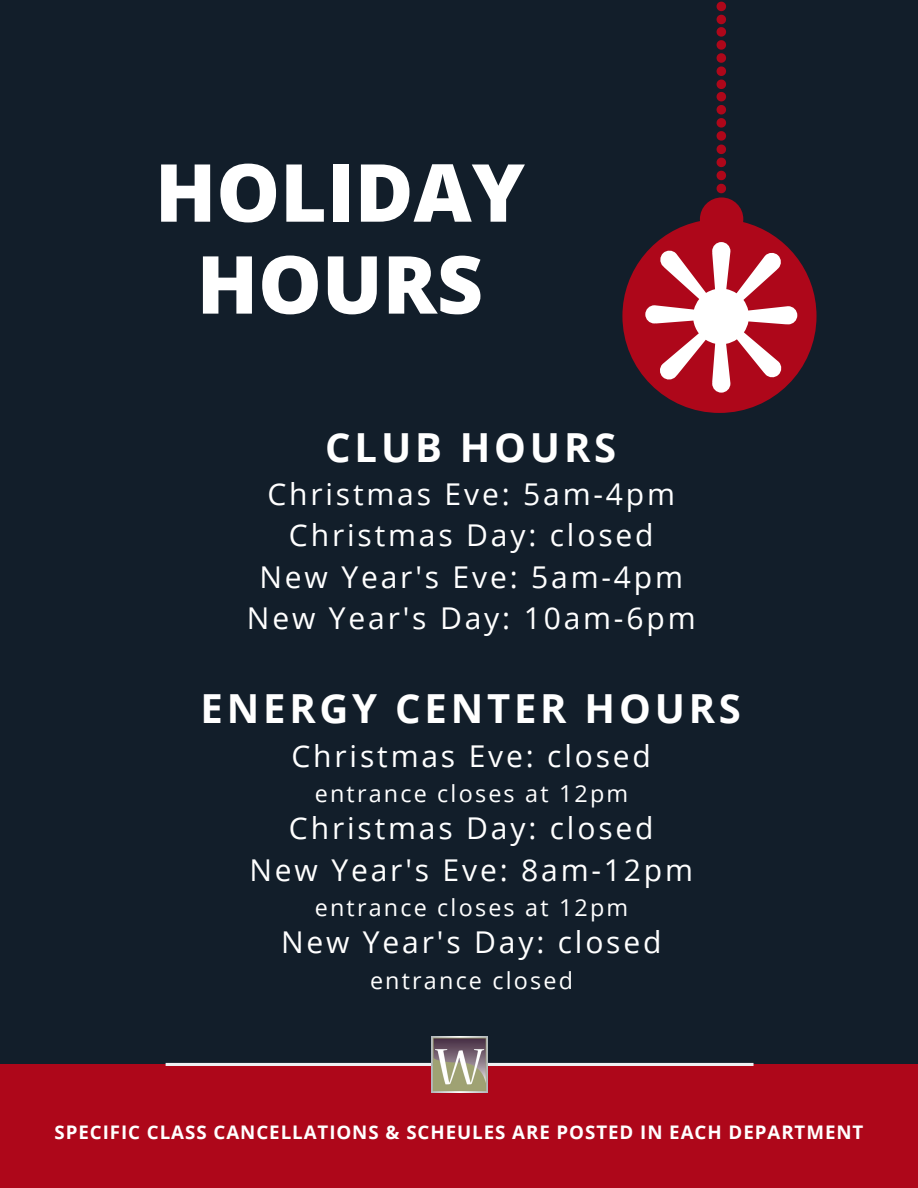
<style>
.page{position:relative;width:918px;height:1188px;background:#121e2a}
.page>*{position:absolute;margin:0;border:0;box-sizing:border-box;transform-origin:0 0}
.t1{font:800 80.1px/91.9px "Open Sans";color:#fff;text-align:center}
.t2{font:700 40.05px "Open Sans";letter-spacing:.095em;color:#fff}
.t3{font:30px/41.2px "Open Sans";letter-spacing:.095em;color:#fff;text-align:center}
.t4{font:23.4px "Open Sans";letter-spacing:.095em;color:#fff}
.t5{font:700 18.75px "Open Sans";letter-spacing:.05em;color:#fff}
</style>
<div class="page">
<div style="left:0;top:1064px;width:918px;height:124px;background:#ae071a"></div>
<hr style="left:166px;top:1063px;width:588px;height:3px;background:#eff0f2">
<img style="left:431px;top:1036px;width:56px;height:57px">
<svg style="left:622px;top:2px;width:195px;height:411px"></svg>
<h1 class="t1" style="left:155px;top:145px;width:371px">HOLIDAY<br>HOURS</h1>
<h2 class="t2" style="left:325px;top:419px;width:292px">CLUB HOURS</h2>
<p class="t3" style="left:247px;top:473px;width:450px">Christmas Eve: 5am-4pm<br>Christmas Day: closed<br>New Year's Eve: 5am-4pm<br>New Year's Day: 10am-6pm</p>
<h2 class="t2" style="left:201px;top:681px;width:542px">ENERGY CENTER HOURS</h2>
<p class="t3" style="left:292px;top:734px;width:361px">Christmas Eve: closed</p>
<p class="t4" style="left:315px;top:777px;width:315px">entrance closes at 12pm</p>
<p class="t3" style="left:249px;top:807px;width:445px">Christmas Day: closed<br>New Year's Eve: 8am-12pm</p>
<p class="t4" style="left:315px;top:891px;width:315px">entrance closes at 12pm</p>
<p class="t3" style="left:281px;top:921px;width:382px">New Year's Day: closed</p>
<p class="t4" style="left:370px;top:964px;width:205px">entrance closed</p>
<p class="t5" style="left:55px;top:1119px;width:810px">SPECIFIC CLASS CANCELLATIONS &amp; SCHEULES ARE POSTED IN EACH DEPARTMENT</p>
</div>
